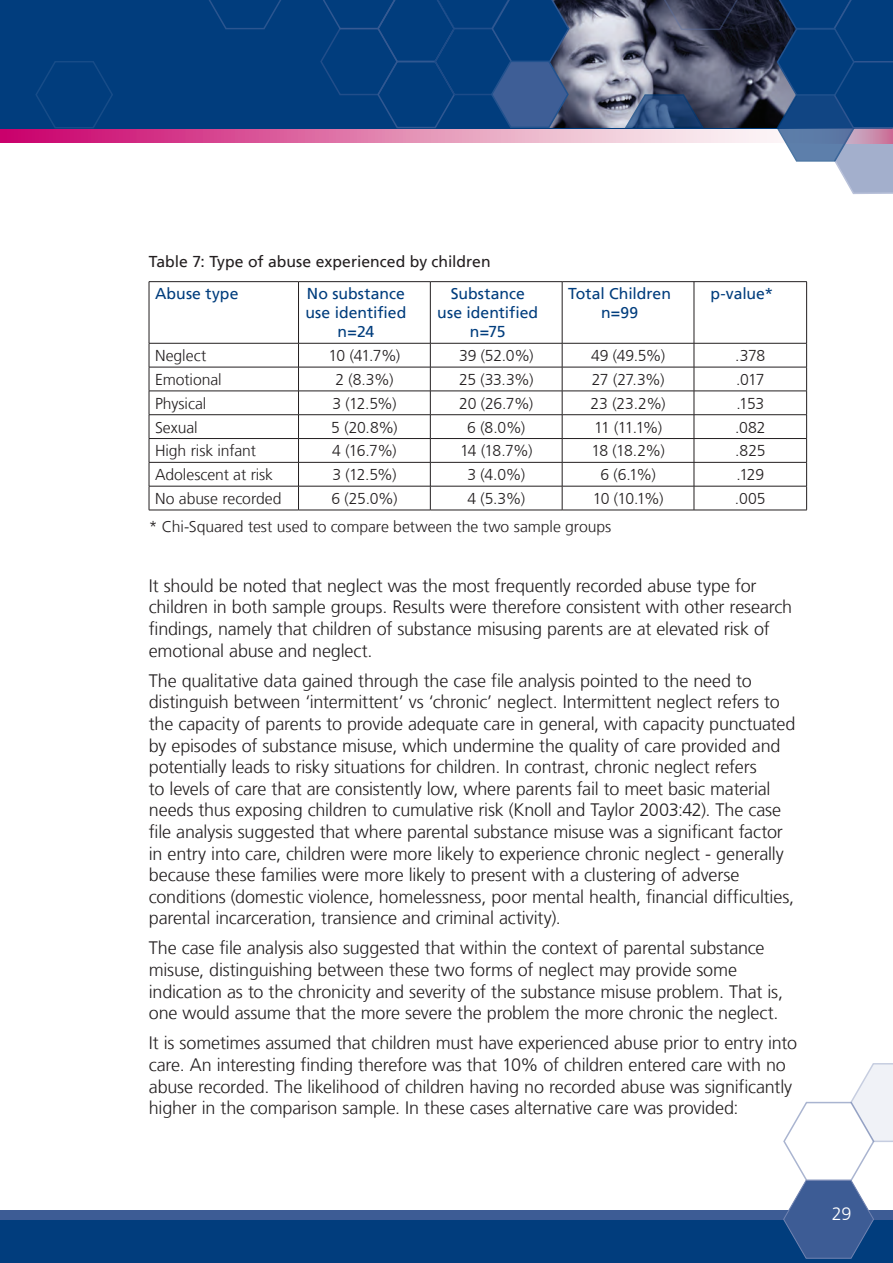
<style>
.page{position:relative;width:893px;height:1263px;background:#fff}
.page>*{position:absolute;margin:0;border:0;box-sizing:border-box;transform-origin:0 0}
.t1{font:300 18px/21.6px "Frutiger";letter-spacing:-.01em;color:#231f20}
.t2{font:300 18px "Frutiger";color:#fff}
.TABLE_-_text{font:300 15.75px "Frutiger";letter-spacing:-.005em;color:#231f20}
.TABLE_HEADER_-_left{font:15.75px/18.9px "Frutiger";color:#013d7d;text-align:center}
.CAPTION_-_Under_gra{font:300 15.75px "Frutiger";letter-spacing:-.005em;color:#231f20}
.TABLE_-_pre_table_h{font:15.75px "Frutiger";color:#231f20}
</style>
<div class="page">
<svg style="left:1px;top:128px;width:774px;height:14px;background:#da80af"></svg>
<div style="left:0;top:0;width:893px;height:128px;background:#013d7d"></div>
<img style="left:570px;top:0;width:205px;height:128px">
<div style="left:0;top:1218px;width:893px;height:45px;background:#013d7d"></div>
<div style="left:0;top:1210px;width:893px;height:9px;background:#3d5c95"></div>
<svg style="left:782px;top:1063px;width:111px;height:195px"></svg>
<svg style="left:0;top:128px;width:1px;height:15px"></svg>
<svg style="left:34px;top:61px;width:80px;height:68px"></svg>
<svg style="left:209px;top:0;width:72px;height:30px"></svg>
<svg style="left:661px;top:0;width:80px;height:31px;background:#373a4f"></svg>
<svg style="left:775px;top:0;width:118px;height:194px"></svg>
<svg style="left:319px;top:0;width:251px;height:129px"></svg>
<svg style="left:623px;top:93px;width:82px;height:36px;background:#3a557d"></svg>
<hr style="left:149px;top:281px;width:149px;height:1px;background:#231f20">
<hr style="left:149px;top:282px;width:1px;height:61px;background:#231f20">
<hr style="left:298px;top:281px;width:132px;height:1px;background:#231f20">
<hr style="left:298px;top:282px;width:1px;height:61px;background:#231f20">
<hr style="left:430px;top:281px;width:132px;height:1px;background:#231f20">
<hr style="left:430px;top:282px;width:1px;height:61px;background:#231f20">
<hr style="left:562px;top:281px;width:132px;height:1px;background:#231f20">
<hr style="left:562px;top:282px;width:1px;height:61px;background:#231f20">
<hr style="left:694px;top:281px;width:113px;height:1px;background:#231f20">
<hr style="left:694px;top:282px;width:1px;height:61px;background:#231f20">
<hr style="left:806px;top:282px;width:1px;height:61px;background:#231f20">
<hr style="left:149px;top:343px;width:149px;height:1px;background:#231f20">
<hr style="left:298px;top:343px;width:132px;height:1px;background:#231f20">
<hr style="left:430px;top:343px;width:132px;height:1px;background:#231f20">
<hr style="left:562px;top:343px;width:132px;height:1px;background:#231f20">
<hr style="left:694px;top:343px;width:113px;height:1px;background:#231f20">
<hr style="left:149px;top:367px;width:149px;height:1px;background:#231f20">
<hr style="left:298px;top:367px;width:132px;height:1px;background:#231f20">
<hr style="left:430px;top:367px;width:132px;height:1px;background:#231f20">
<hr style="left:562px;top:367px;width:132px;height:1px;background:#231f20">
<hr style="left:694px;top:367px;width:113px;height:1px;background:#231f20">
<hr style="left:149px;top:391px;width:149px;height:1px;background:#231f20">
<hr style="left:298px;top:391px;width:132px;height:1px;background:#231f20">
<hr style="left:430px;top:391px;width:132px;height:1px;background:#231f20">
<hr style="left:562px;top:391px;width:132px;height:1px;background:#231f20">
<hr style="left:694px;top:391px;width:113px;height:1px;background:#231f20">
<hr style="left:149px;top:414px;width:149px;height:1px;background:#231f20">
<hr style="left:298px;top:414px;width:132px;height:1px;background:#231f20">
<hr style="left:430px;top:414px;width:132px;height:1px;background:#231f20">
<hr style="left:562px;top:414px;width:132px;height:1px;background:#231f20">
<hr style="left:694px;top:414px;width:113px;height:1px;background:#231f20">
<hr style="left:149px;top:438px;width:149px;height:1px;background:#231f20">
<hr style="left:298px;top:438px;width:132px;height:1px;background:#231f20">
<hr style="left:430px;top:438px;width:132px;height:1px;background:#231f20">
<hr style="left:562px;top:438px;width:132px;height:1px;background:#231f20">
<hr style="left:694px;top:438px;width:113px;height:1px;background:#231f20">
<hr style="left:149px;top:462px;width:149px;height:1px;background:#231f20">
<hr style="left:298px;top:462px;width:132px;height:1px;background:#231f20">
<hr style="left:430px;top:462px;width:132px;height:1px;background:#231f20">
<hr style="left:562px;top:462px;width:132px;height:1px;background:#231f20">
<hr style="left:694px;top:462px;width:113px;height:1px;background:#231f20">
<hr style="left:149px;top:486px;width:149px;height:1px;background:#231f20">
<svg style="left:149px;top:343px;width:1px;height:167px"></svg>
<hr style="left:298px;top:486px;width:132px;height:1px;background:#231f20">
<svg style="left:298px;top:343px;width:1px;height:167px"></svg>
<hr style="left:430px;top:486px;width:132px;height:1px;background:#231f20">
<svg style="left:430px;top:343px;width:1px;height:167px"></svg>
<hr style="left:562px;top:486px;width:132px;height:1px;background:#231f20">
<svg style="left:562px;top:343px;width:1px;height:167px"></svg>
<hr style="left:694px;top:486px;width:113px;height:1px;background:#231f20">
<svg style="left:694px;top:343px;width:1px;height:167px"></svg>
<svg style="left:806px;top:343px;width:1px;height:167px"></svg>
<hr style="left:149px;top:510px;width:149px;height:1px;background:#231f20">
<hr style="left:298px;top:510px;width:132px;height:1px;background:#231f20">
<hr style="left:430px;top:510px;width:132px;height:1px;background:#231f20">
<hr style="left:562px;top:510px;width:132px;height:1px;background:#231f20">
<hr style="left:694px;top:510px;width:113px;height:1px;background:#231f20">
<p class="TABLE_-_pre_table_h" style="left:149px;top:252px;width:343px">Table 7: Type of abuse experienced by children</p>
<p class="TABLE_HEADER_-_left" style="left:155px;top:285px;width:85px">Abuse type</p>
<p class="TABLE_HEADER_-_left" style="left:305px;top:285px;width:102px">No substance use identified n=24</p>
<p class="TABLE_HEADER_-_left" style="left:437px;top:285px;width:102px">Substance use identified n=75</p>
<p class="TABLE_HEADER_-_left" style="left:568px;top:285px;width:104px">Total Children n=99</p>
<p class="TABLE_HEADER_-_left" style="left:710px;top:285px;width:64px">p-value*</p>
<p class="TABLE_-_text" style="left:155px;top:347px;width:53px">Neglect</p>
<p class="TABLE_-_text" style="left:329px;top:347px;width:73px">10 (41.7%)</p>
<p class="TABLE_-_text" style="left:459px;top:347px;width:76px">39 (52.0%)</p>
<p class="TABLE_-_text" style="left:591px;top:347px;width:75px">49 (49.5%)</p>
<p class="TABLE_-_text" style="left:735px;top:347px;width:32px">.378</p>
<p class="TABLE_-_text" style="left:155px;top:371px;width:68px">Emotional</p>
<p class="TABLE_-_text" style="left:335px;top:371px;width:59px">2 (8.3%)</p>
<p class="TABLE_-_text" style="left:459px;top:371px;width:76px">25 (33.3%)</p>
<p class="TABLE_-_text" style="left:592px;top:371px;width:74px">27 (27.3%)</p>
<p class="TABLE_-_text" style="left:736px;top:371px;width:30px">.017</p>
<p class="TABLE_-_text" style="left:155px;top:394px;width:53px">Physical</p>
<p class="TABLE_-_text" style="left:332px;top:394px;width:66px">3 (12.5%)</p>
<p class="TABLE_-_text" style="left:459px;top:394px;width:75px">20 (26.7%)</p>
<p class="TABLE_-_text" style="left:591px;top:394px;width:76px">23 (23.2%)</p>
<p class="TABLE_-_text" style="left:736px;top:394px;width:29px">.153</p>
<p class="TABLE_-_text" style="left:155px;top:418px;width:44px">Sexual</p>
<p class="TABLE_-_text" style="left:331px;top:418px;width:68px">5 (20.8%)</p>
<p class="TABLE_-_text" style="left:467px;top:418px;width:59px">6 (8.0%)</p>
<p class="TABLE_-_text" style="left:594px;top:418px;width:70px">11 (11.1%)</p>
<p class="TABLE_-_text" style="left:735px;top:418px;width:32px">.082</p>
<p class="TABLE_-_text" style="left:155px;top:442px;width:102px">High risk infant</p>
<p class="TABLE_-_text" style="left:332px;top:442px;width:66px">4 (16.7%)</p>
<p class="TABLE_-_text" style="left:460px;top:442px;width:74px">14 (18.7%)</p>
<p class="TABLE_-_text" style="left:591px;top:442px;width:75px">18 (18.2%)</p>
<p class="TABLE_-_text" style="left:735px;top:442px;width:32px">.825</p>
<p class="TABLE_-_text" style="left:155px;top:466px;width:120px">Adolescent at risk</p>
<p class="TABLE_-_text" style="left:332px;top:466px;width:66px">3 (12.5%)</p>
<p class="TABLE_-_text" style="left:467px;top:466px;width:59px">3 (4.0%)</p>
<p class="TABLE_-_text" style="left:600px;top:466px;width:57px">6 (6.1%)</p>
<p class="TABLE_-_text" style="left:736px;top:466px;width:29px">.129</p>
<p class="TABLE_-_text" style="left:155px;top:490px;width:128px">No abuse recorded</p>
<p class="TABLE_-_text" style="left:331px;top:490px;width:68px">6 (25.0%)</p>
<p class="TABLE_-_text" style="left:467px;top:490px;width:59px">4 (5.3%)</p>
<p class="TABLE_-_text" style="left:593px;top:490px;width:72px">10 (10.1%)</p>
<p class="TABLE_-_text" style="left:735px;top:490px;width:32px">.005</p>
<p class="CAPTION_-_Under_gra" style="left:149px;top:517px;width:464px">* Chi-Squared test used to compare between the two sample groups</p>
<p class="t1" style="left:149px;top:575px;width:645px">It should be noted that neglect was the most frequently recorded abuse type for children in both sample groups. Results were therefore consistent with other research findings, namely that children of substance misusing parents are at elevated risk of emotional abuse and neglect.</p>
<p class="t1" style="left:149px;top:670px;width:648px">The qualitative data gained through the case file analysis pointed to the need to distinguish between ‘intermittent’ vs ‘chronic’ neglect. Intermittent neglect refers to the capacity of parents to provide adequate care in general, with capacity punctuated by episodes of substance misuse, which undermine the quality of care provided and potentially leads to risky situations for children. In contrast, chronic neglect refers<br>to levels of care that are consistently low, where parents fail to meet basic material needs thus exposing children to cumulative risk (Knoll and Taylor 2003:42). The case file analysis suggested that where parental substance misuse was a significant factor in entry into care, children were more likely to experience chronic neglect - generally because these families were more likely to present with a clustering of adverse conditions (domestic violence, homelessness, poor mental health, financial difficulties, parental incarceration, transience and criminal activity).</p>
<p class="t1" style="left:149px;top:938px;width:636px">The case file analysis also suggested that within the context of parental substance misuse, distinguishing between these two forms of neglect may provide some indication as to the chronicity and severity of the substance misuse problem. That is, one would assume that the more severe the problem the more chronic the neglect.</p>
<p class="t1" style="left:149px;top:1032px;width:650px">It is sometimes assumed that children must have experienced abuse prior to entry into care. An interesting finding therefore was that 10% of children entered care with no abuse recorded. The likelihood of children having no recorded abuse was significantly higher in the comparison sample. In these cases alternative care was provided:</p>
<p class="t2" style="left:832px;top:1203px;width:21px">29</p>
</div>
